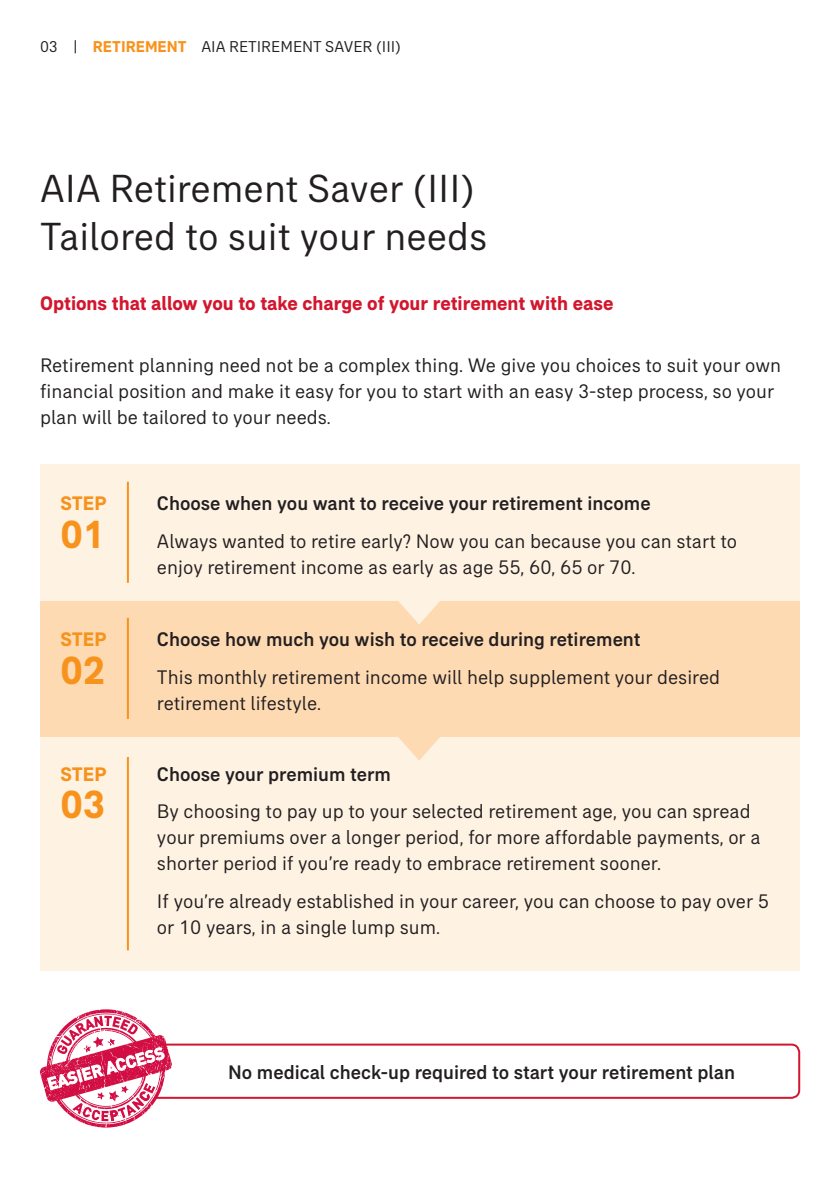
<style>
.page{position:relative;width:840px;height:1191px;background:#fff}
.page>*{position:absolute;margin:0;border:0;box-sizing:border-box;transform-origin:0 0}
.t1{font:40px/48px "AIA Everest";color:#231f20}
.t2{font:700 40px "AIA Everest";color:#f7931d}
.t3{font:20px/26px "AIA Everest";color:#231f20}
.t4{font:500 20px "AIA Everest";color:#231f20}
.t5{font:700 20px "AIA Everest";color:#d2162e}
.t6{font:700 20px "AIA Everest";color:#f7931d}
.t7{font:16px "AIA Everest";color:#231f20}
.s1{font-weight:700;color:#f7931d}
</style>
<div class="page">
<div style="left:40px;top:736px;width:759px;height:234px;background:#fef2e3"></div>
<hr style="left:127px;top:757px;width:2px;height:193px;background:#f7931d">
<div style="left:40px;top:600px;width:759px;height:136px;background:#fedab3"></div>
<hr style="left:127px;top:618px;width:2px;height:101px;background:#f7931d">
<svg style="left:396px;top:736px;width:45px;height:24px"></svg>
<div style="left:128px;top:1043px;width:671px;height:55px;border:2px solid #d2162e;border-radius:8px"></div>
<svg style="left:40px;top:1009px;width:132px;height:118px"></svg>
<div style="left:40px;top:464px;width:759px;height:136px;background:#fef2e3"></div>
<hr style="left:127px;top:482px;width:2px;height:101px;background:#f7931d">
<svg style="left:396px;top:600px;width:45px;height:24px"></svg>
<p class="t7" style="left:40px;top:38px;width:362px">03 | <span class="s1">RETIREMENT</span> AIA RETIREMENT SAVER (III)</p>
<h1 class="t1" style="left:40px;top:164px;width:448px">AIA Retirement Saver (III)<br>Tailored to suit your needs</h1>
<p class="t5" style="left:40px;top:291px;width:574px">Options that allow you to take charge of your retirement with ease</p>
<p class="t3" style="left:40px;top:352px;width:742px">Retirement planning need not be a complex thing. We give you choices to suit your own financial position and make it easy for you to start with an easy 3-step process, so your plan will be tailored to your needs.</p>
<p class="t6" style="left:60px;top:491px;width:48px">STEP</p>
<h1 class="t2" style="left:60px;top:510px;width:46px">01</h1>
<p class="t6" style="left:60px;top:627px;width:48px">STEP</p>
<h1 class="t2" style="left:60px;top:646px;width:46px">02</h1>
<p class="t6" style="left:60px;top:762px;width:48px">STEP</p>
<h1 class="t2" style="left:60px;top:781px;width:46px">03</h1>
<p class="t4" style="left:157px;top:492px;width:495px">Choose when you want to receive your retirement income</p>
<p class="t3" style="left:157px;top:527px;width:581px">Always wanted to retire early? Now you can because you can start to enjoy retirement income as early as age 55, 60, 65 or 70.</p>
<p class="t4" style="left:157px;top:628px;width:484px">Choose how much you wish to receive during retirement</p>
<p class="t3" style="left:157px;top:663px;width:564px">This monthly retirement income will help supplement your desired retirement lifestyle.</p>
<p class="t4" style="left:157px;top:762px;width:235px">Choose your premium term</p>
<p class="t3" style="left:157px;top:798px;width:604px">By choosing to pay up to your selected retirement age, you can spread your premiums over a longer period, for more affordable payments, or a shorter period if you’re ready to embrace retirement sooner.</p>
<p class="t3" style="left:157px;top:887px;width:613px">If you’re already established in your career, you can choose to pay over 5 or 10 years, in a single lump sum.</p>
<p class="t4" style="left:228px;top:1060px;width:508px">No medical check-up required to start your retirement plan</p>
</div>
